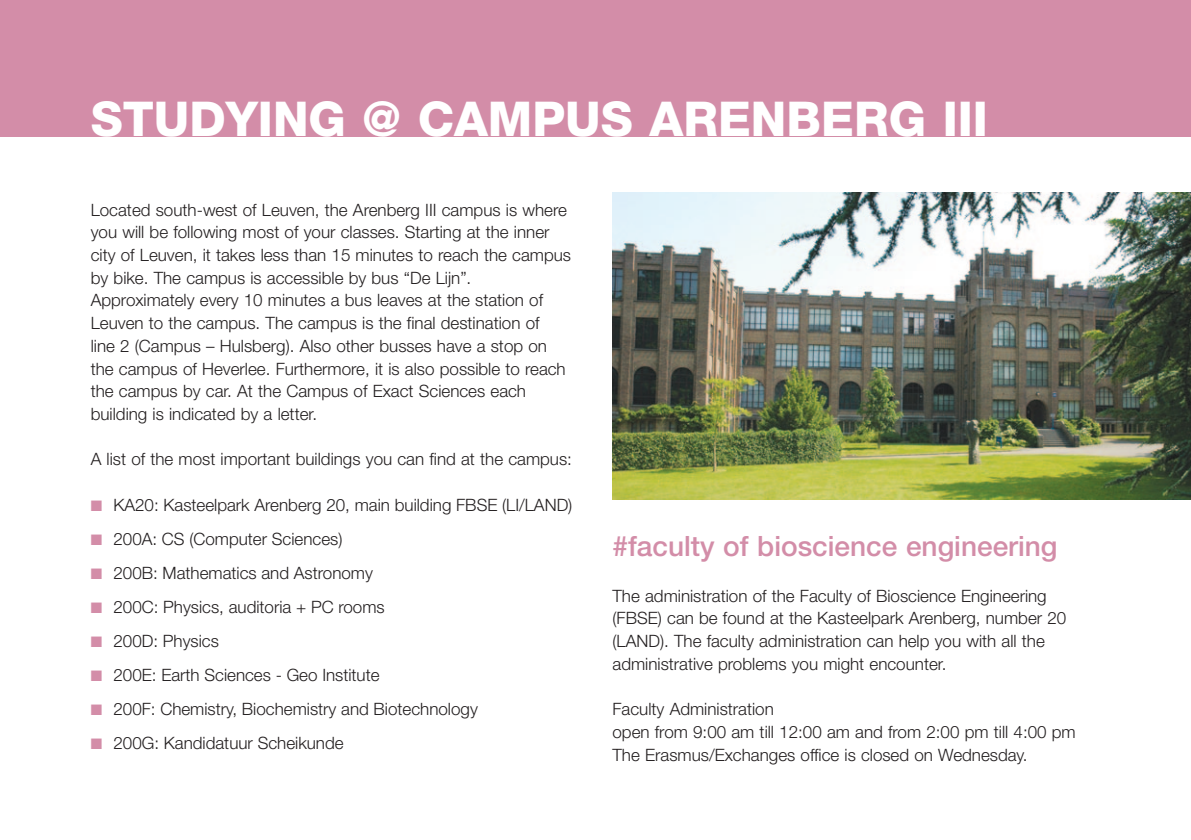
<style>
.page{position:relative;width:1191px;height:840px;background:#fff}
.page>*{position:absolute;margin:0;border:0;box-sizing:border-box;transform-origin:0 0}
.t1{font:800 48px "Helvetica Neue LT Std";color:#fff}
.t2{font:500 28px "Helvetica Neue LT Std";color:#d38da8}
.t3{font:300 17px/22.6px "Helvetica Neue LT Std";color:#231f20}
.s1{color:#d38da8}
</style>
<div class="page">
<div style="left:0;top:0;width:1191px;height:136px;background:#d38da8"></div>
<img style="left:612px;top:193px;width:579px;height:306px">
<p class="t1" style="left:91px;top:91px;width:899px">STUDYING @ CAMPUS ARENBERG III</p>
<p class="t3" style="left:91px;top:200px;width:482px">Located south-west of Leuven, the Arenberg III campus is where you will be following most of your classes. Starting at the inner city of Leuven, it takes less than 15 minutes to reach the campus by bike. The campus is accessible by bus “De Lijn”.<br>Approximately every 10 minutes a bus leaves at the station of Leuven to the campus. The campus is the final destination of<br>line 2 (Campus – Hulsberg). Also other busses have a stop on the campus of Heverlee. Furthermore, it is also possible to reach the campus by car. At the Campus of Exact Sciences each building is indicated by a letter.</p>
<p class="t3" style="left:91px;top:449px;width:483px">A list of the most important buildings you can find at the campus:</p>
<p class="t3" style="left:91px;top:495px;width:483px"><span class="s1">■</span> KA20: Kasteelpark Arenberg 20, main building FBSE (LI/LAND)</p>
<p class="t3" style="left:91px;top:529px;width:253px"><span class="s1">■</span> 200A: CS (Computer Sciences)</p>
<p class="t3" style="left:91px;top:563px;width:284px"><span class="s1">■</span> 200B: Mathematics and Astronomy</p>
<p class="t3" style="left:91px;top:597px;width:295px"><span class="s1">■</span> 200C: Physics, auditoria + PC rooms</p>
<p class="t3" style="left:91px;top:631px;width:130px"><span class="s1">■</span> 200D: Physics</p>
<p class="t3" style="left:91px;top:665px;width:290px"><span class="s1">■</span> 200E: Earth Sciences - Geo Institute</p>
<p class="t3" style="left:91px;top:699px;width:389px"><span class="s1">■</span> 200F: Chemistry, Biochemistry and Biotechnology</p>
<p class="t3" style="left:91px;top:733px;width:254px"><span class="s1">■</span> 200G: Kandidatuur Scheikunde</p>
<p class="t2" style="left:612px;top:536px;width:446px">#faculty of bioscience engineering</p>
<p class="t3" style="left:612px;top:585px;width:455px">The administration of the Faculty of Bioscience Engineering (FBSE) can be found at the Kasteelpark Arenberg, number 20 (LAND). The faculty administration can help you with all the administrative problems you might encounter.</p>
<p class="t3" style="left:612px;top:699px;width:163px">Faculty Administration</p>
<p class="t3" style="left:612px;top:721px;width:465px">open from 9:00 am till 12:00 am and from 2:00 pm till 4:00 pm</p>
<p class="t3" style="left:612px;top:744px;width:417px">The Erasmus/Exchanges office is closed on Wednesday.</p>
</div>
